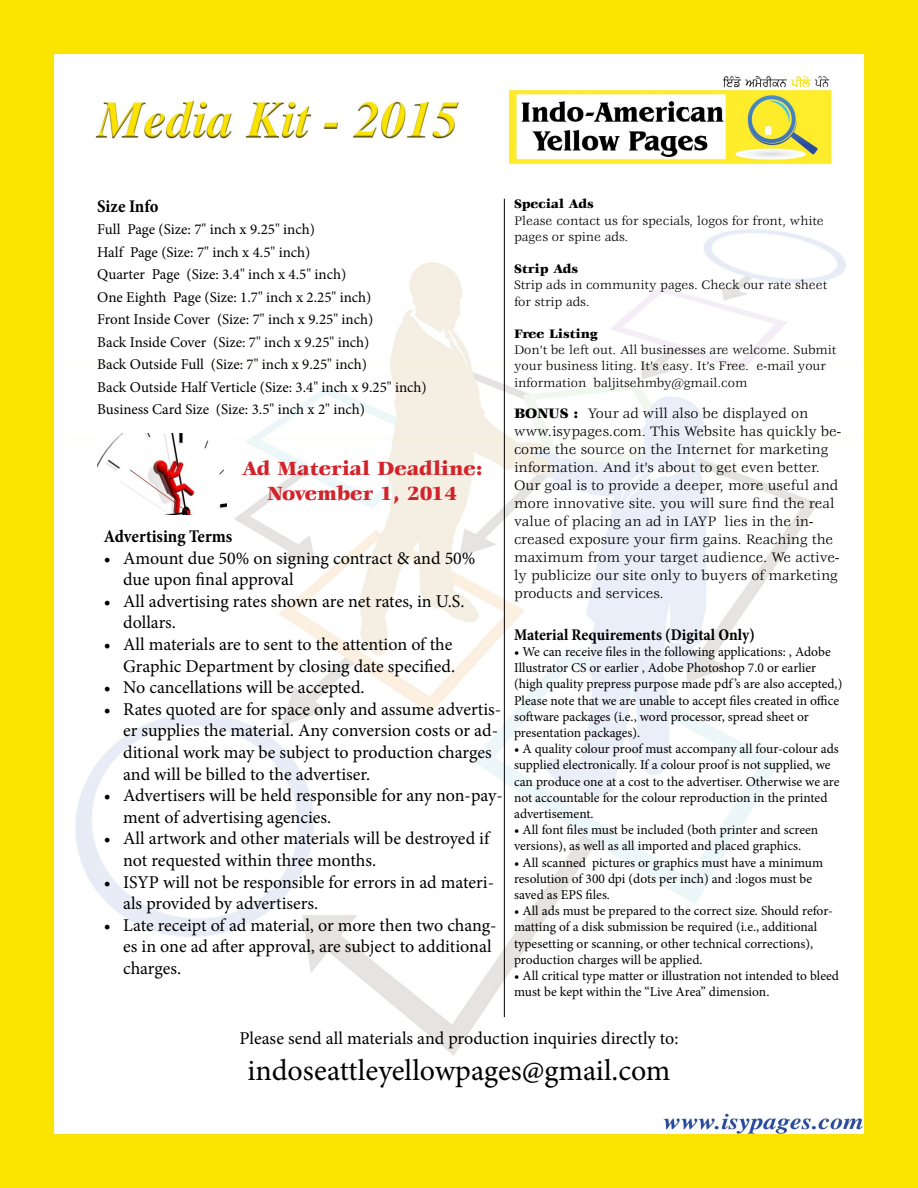
<style>
.page{position:relative;width:918px;height:1188px;background:#fff}
.page>*{position:absolute;margin:0;border:0;box-sizing:border-box;transform-origin:0 0}
.t1{font:30px "Minion Pro";color:#000}
.t2{font:900 21px/25.2px "Veljovic";color:#d2232a;text-align:center}
.t3{font:18px/21.6px "Minion Pro";color:#000}
.t4{font:700 condensed 18px "Minion Pro";letter-spacing:-.015em;color:#000}
.t5{font:700 condensed 16.5px "Minion Pro";color:#000}
.t6{font:15px/18px "Veljovic";color:#000}
.t7{font:15px/22.5px "Minion Pro";color:#000}
.t8{font:13.5px/16.2px "Minion Pro";color:#000}
.t9{font:13.5px/16.2px "Veljovic";color:#000}
.t10{font:900 13.5px "Veljovic";color:#000}
.s1{font-weight:900}
</style>
<div class="page">
<img style="left:0;top:0;width:918px;height:1188px">
<hr style="left:504px;top:199px;width:1px;height:818px;background:#000">
<img style="left:97px;top:434px;width:130px;height:81px">
<h3 class="t4" style="left:97px;top:194px;width:63px">Size Info</h3>
<p class="t7" style="left:97px;top:218px;width:331px">Full Page (Size: 7" inch x 9.25" inch)<br>Half Page (Size: 7" inch x 4.5" inch)<br>Quarter Page (Size: 3.4" inch x 4.5" inch)<br>One Eighth Page (Size: 1.7" inch x 2.25" inch)<br>Front Inside Cover (Size: 7" inch x 9.25" inch)<br>Back Inside Cover (Size: 7" inch x 9.25" inch)<br>Back Outside Full (Size: 7" inch x 9.25" inch)<br>Back Outside Half Verticle (Size: 3.4" inch x 9.25" inch)<br>Business Card Size (Size: 3.5" inch x 2" inch)</p>
<h2 class="t2" style="left:242px;top:457px;width:243px">Ad Material Deadline:<br>November 1, 2014</h2>
<h3 class="t4" style="left:104px;top:524px;width:130px">Advertising Terms</h3>
<h3 class="t3" style="left:123px;top:547px;width:354px;text-indent:-19px">• Amount due 50% on signing contract &amp; and 50% due upon final approval</h3>
<h3 class="t3" style="left:123px;top:590px;width:343px;text-indent:-19px">• All advertising rates shown are net rates, in U.S. dollars.</h3>
<h3 class="t3" style="left:104px;top:634px;width:353px;text-align:right">• All materials are to sent to the attention of the<br>Graphic Department by closing date specified.</h3>
<h3 class="t3" style="left:104px;top:677px;width:262px">• No cancellations will be accepted.</h3>
<h3 class="t3" style="left:123px;top:698px;width:380px;text-indent:-19px">• Rates quoted are for space only and assume advertis&shy;er supplies the material. Any conversion costs or ad&shy;ditional work may be subject to production charges and will be billed to the advertiser.</h3>
<h3 class="t3" style="left:123px;top:785px;width:381px;text-indent:-19px">• Advertisers will be held responsible for any non-pay&shy;ment of advertising agencies.</h3>
<h3 class="t3" style="left:123px;top:828px;width:369px;text-indent:-19px">• All artwork and other materials will be destroyed if not requested within three months.</h3>
<h3 class="t3" style="left:123px;top:871px;width:373px;text-indent:-19px">• ISYP will not be responsible for errors in ad materi&shy;als provided by advertisers.</h3>
<h3 class="t3" style="left:123px;top:914px;width:375px;text-indent:-19px">• Late receipt of ad material, or more then two chang&shy;es in one ad after approval, are subject to additional charges.</h3>
<p class="t10" style="left:514px;top:197px;width:81px">Special Ads</p>
<p class="t9" style="left:514px;top:213px;width:311px">Please contact us for specials, logos for front, white pages or spine ads.</p>
<p class="t10" style="left:514px;top:262px;width:65px">Strip Ads</p>
<p class="t9" style="left:514px;top:278px;width:315px">Strip ads in community pages. Check our rate sheet for strip ads.</p>
<p class="t10" style="left:514px;top:326px;width:85px">Free Listing</p>
<p class="t9" style="left:514px;top:343px;width:324px">Don’t be left out. All businesses are welcome. Submit your business liting. It’s easy. It’s Free. e-mail your information baljitsehmby@gmail.com</p>
<p class="t6" style="left:514px;top:405px;width:329px"><span class="s1">BONUS :</span> Your ad will also be displayed on www.isypages.com. This Website has quickly be&shy;come the source on the Internet for marketing information. And it’s about to get even better.<br>Our goal is to provide a deeper, more useful and more innovative site. you will sure find the real value of placing an ad in IAYP lies in the in&shy;creased exposure your firm gains. Reaching the maximum from your target audience. We active&shy;ly publicize our site only to buyers of marketing products and services.</p>
<p class="t5" style="left:514px;top:623px;width:242px">Material Requirements (Digital Only)</p>
<p class="t8" style="left:514px;top:644px;width:330px">• We can receive files in the following applications: , Adobe Illustrator CS or earlier , Adobe Photoshop 7.0 or earlier (high quality prepress purpose made pdf’s are also accepted,)<br>Please note that we are unable to accept files created in office software packages (i.e., word processor, spread sheet or presentation packages).</p>
<p class="t8" style="left:514px;top:741px;width:327px">• A quality colour proof must accompany all four-colour ads supplied electronically. If a colour proof is not supplied, we can produce one at a cost to the advertiser. Otherwise we are not accountable for the colour reproduction in the printed advertisement.</p>
<p class="t8" style="left:514px;top:822px;width:306px">• All font files must be included (both printer and screen versions), as well as all imported and placed graphics.</p>
<p class="t8" style="left:514px;top:854px;width:311px">• All scanned pictures or graphics must have a minimum resolution of 300 dpi (dots per inch) and :logos must be saved as EPS files.</p>
<p class="t8" style="left:514px;top:903px;width:320px">• All ads must be prepared to the correct size. Should refor&shy;matting of a disk submission be required (i.e., additional typesetting or scanning, or other technical corrections), production charges will be applied.</p>
<p class="t8" style="left:514px;top:968px;width:327px">• All critical type matter or illustration not intended to bleed must be kept within the “Live Area” dimension.</p>
<h3 class="t3" style="left:239px;top:1028px;width:441px">Please send all materials and production inquiries directly to:</h3>
<h1 class="t1" style="left:247px;top:1051px;width:425px">indoseattleyellowpages@gmail.com</h1>
</div>
